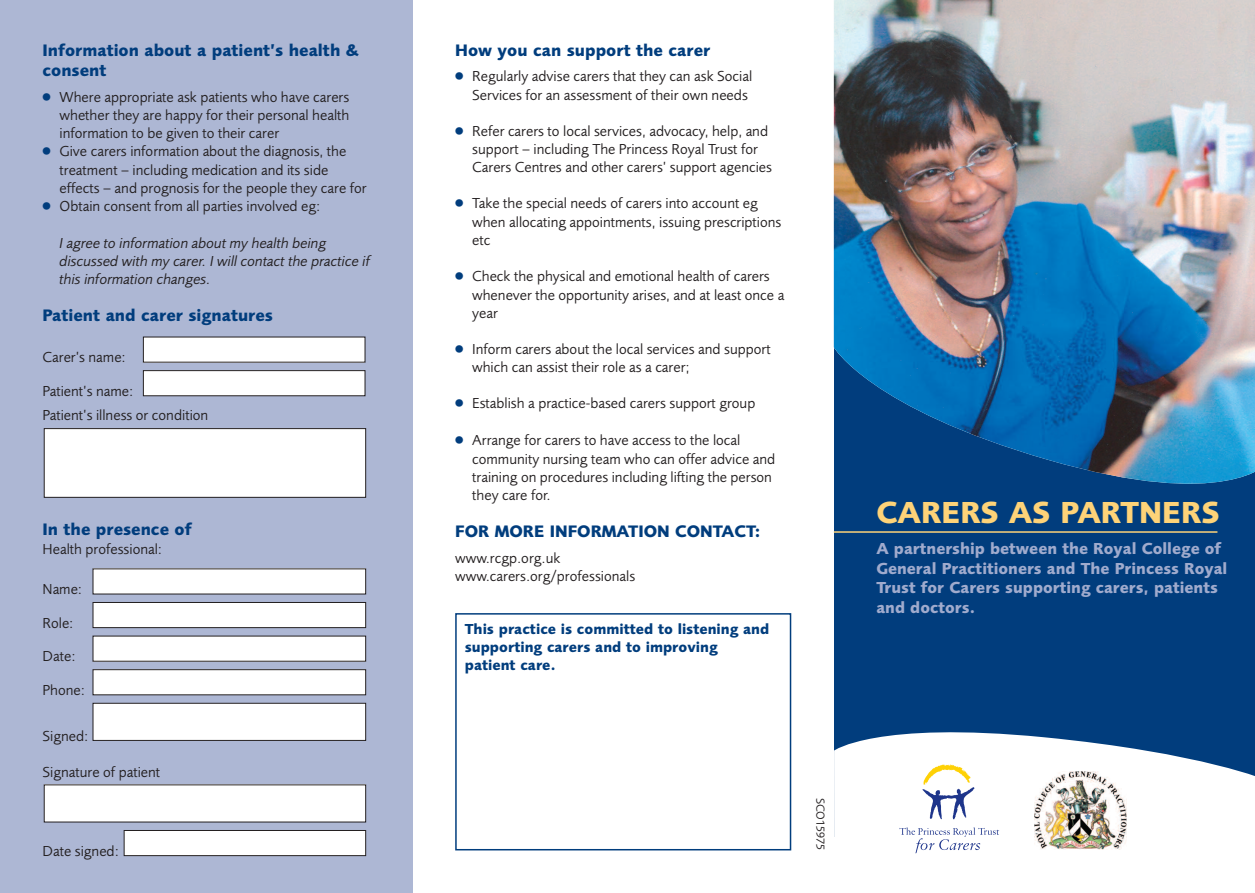
<style>
.page{position:relative;width:1255px;height:893px;background:#fff}
.page>*{position:absolute;margin:0;border:0;box-sizing:border-box;transform-origin:0 0}
.t1{font:700 31.5px "Foundry Sans";color:#fed378}
.t2{font:700 17.25px/20.7px "Foundry Sans";color:#013d7d}
.t3{font:700 16.5px/19.8px "Foundry Sans";color:#a0abcd}
.t4{font:15px/18.3px "Foundry Sans";color:#231f20}
.t5{font:italic 15px/18px "Foundry Sans";color:#231f20}
.t6{font:700 15px/18px "Foundry Sans";color:#013d7d}
.t7{font:12px "Foundry Sans";color:#231f20}
.s1{font-family:"Universal Newswith Comm Pi";color:#013d7d}
</style>
<div class="page">
<div style="left:834px;top:86px;width:420px;height:751px;background:#013d7d"></div>
<svg style="left:834px;top:732px;width:420px;height:122px;fill:#fff"></svg>
<svg style="left:899px;top:827px;width:100px;height:26px"></svg>
<svg style="left:922px;top:764px;width:52px;height:56px;background:#d9d9d5"></svg>
<img style="left:1034px;top:771px;width:92px;height:79px">
<img style="left:833px;top:0;width:421px;height:484px">
<hr style="left:833px;top:531px;width:384px;height:2px;background:#fed378">
<div style="left:0;top:0;width:413px;height:893px;background:#adb7d4"></div>
<div style="left:124px;top:830px;width:241px;height:26px;background:#fff"></div>
<div style="left:124px;top:830px;width:242px;height:26px;border:1px solid #231f20"></div>
<div style="left:44px;top:785px;width:321px;height:37px;background:#fff"></div>
<div style="left:93px;top:703px;width:272px;height:37px;background:#fff"></div>
<div style="left:93px;top:703px;width:273px;height:38px;border:1px solid #231f20"></div>
<div style="left:93px;top:670px;width:272px;height:25px;background:#fff"></div>
<div style="left:93px;top:669px;width:273px;height:26px;border:1px solid #231f20"></div>
<div style="left:93px;top:636px;width:272px;height:25px;background:#fff"></div>
<div style="left:93px;top:602px;width:272px;height:26px;background:#fff"></div>
<div style="left:93px;top:602px;width:273px;height:26px;border:1px solid #231f20"></div>
<div style="left:93px;top:569px;width:272px;height:25px;background:#fff"></div>
<div style="left:44px;top:429px;width:321px;height:68px;background:#fff"></div>
<div style="left:44px;top:428px;width:322px;height:69px;border:1px solid #231f20"></div>
<div style="left:143px;top:371px;width:222px;height:25px;background:#fff"></div>
<div style="left:143px;top:370px;width:222px;height:26px;border:1px solid #231f20"></div>
<div style="left:143px;top:337px;width:222px;height:25px;background:#fff"></div>
<div style="left:455px;top:613px;width:336px;height:237px;border:2px solid #013d7d"></div>
<p class="t2" style="left:43px;top:41px;width:318px">Information about a patient’s health &amp; consent</p>
<p class="t4" style="left:60px;top:89px;width:291px;text-align:justify;text-indent:-17px"><span class="s1">●</span> Where appropriate ask patients who have carers whether they are happy for their personal health information to be given to their carer</p>
<p class="t4" style="left:60px;top:144px;width:308px;text-indent:-17px"><span class="s1">●</span> Give carers information about the diagnosis, the treatment – including medication and its side effects – and prognosis for the people they care for</p>
<p class="t4" style="left:43px;top:198px;width:279px"><span class="s1">●</span> Obtain consent from all parties involved eg:</p>
<p class="t5" style="left:60px;top:235px;width:312px">I agree to information about my health being discussed with my carer. I will contact the practice if this information changes.</p>
<p class="t2" style="left:43px;top:307px;width:232px">Patient and carer signatures</p>
<p class="t4" style="left:43px;top:350px;width:85px">Carer’s name:</p>
<p class="t4" style="left:43px;top:380px;width:167px;line-height:24.5px">Patient’s name:<br>Patient’s illness or condition</p>
<p class="t2" style="left:43px;top:521px;width:151px">In the presence of</p>
<p class="t4" style="left:43px;top:541px;width:121px">Health professional:</p>
<p class="t4" style="left:43px;top:581px;width:41px">Name:</p>
<p class="t4" style="left:43px;top:615px;width:32px">Role:</p>
<p class="t4" style="left:43px;top:649px;width:35px">Date:</p>
<p class="t4" style="left:43px;top:682px;width:44px">Phone:</p>
<p class="t4" style="left:43px;top:728px;width:47px">Signed:</p>
<p class="t4" style="left:43px;top:764px;width:119px">Signature of patient</p>
<p class="t4" style="left:43px;top:843px;width:78px">Date signed:</p>
<p class="t2" style="left:455px;top:41px;width:257px">How you can support the carer</p>
<p class="t4" style="left:455px;top:68px;width:298px;text-align:right"><span class="s1">●</span> Regularly advise carers that they can ask Social<br>Services for an assessment of their own needs</p>
<p class="t4" style="left:472px;top:123px;width:301px;text-indent:-17px"><span class="s1">●</span> Refer carers to local services, advocacy, help, and support – including The Princess Royal Trust for<br>Carers Centres and other carers’ support agencies</p>
<p class="t4" style="left:472px;top:196px;width:311px;text-indent:-17px"><span class="s1">●</span> Take the special needs of carers into account eg when allocating appointments, issuing prescriptions etc</p>
<p class="t4" style="left:472px;top:268px;width:313px;text-indent:-17px"><span class="s1">●</span> Check the physical and emotional health of carers whenever the opportunity arises, and at least once a year</p>
<p class="t4" style="left:472px;top:341px;width:300px;text-indent:-17px"><span class="s1">●</span> Inform carers about the local services and support which can assist their role as a carer;</p>
<p class="t4" style="left:455px;top:395px;width:302px"><span class="s1">●</span> Establish a practice-based carers support group</p>
<p class="t4" style="left:472px;top:432px;width:304px;text-indent:-17px"><span class="s1">●</span> Arrange for carers to have access to the local community nursing team who can offer advice and training on procedures including lifting the person they care for.</p>
<p class="t2" style="left:455px;top:523px;width:307px">FOR MORE INFORMATION CONTACT:</p>
<p class="t4" style="left:455px;top:550px;width:182px">www.rcgp.org.uk www.carers.org/professionals</p>
<p class="t6" style="left:465px;top:621px;width:306px">This practice is committed to listening and supporting carers and to improving patient care.</p>
<p class="t7" style="left:825px;top:797px;width:54px;rotate:90deg">SCO15975</p>
<h1 class="t1" style="left:876px;top:501px;width:344px">CARERS AS PARTNERS</h1>
<p class="t3" style="left:876px;top:540px;width:352px">A partnership between the Royal College of General Practitioners and The Princess Royal Trust for Carers supporting carers, patients and doctors.</p>
</div>
